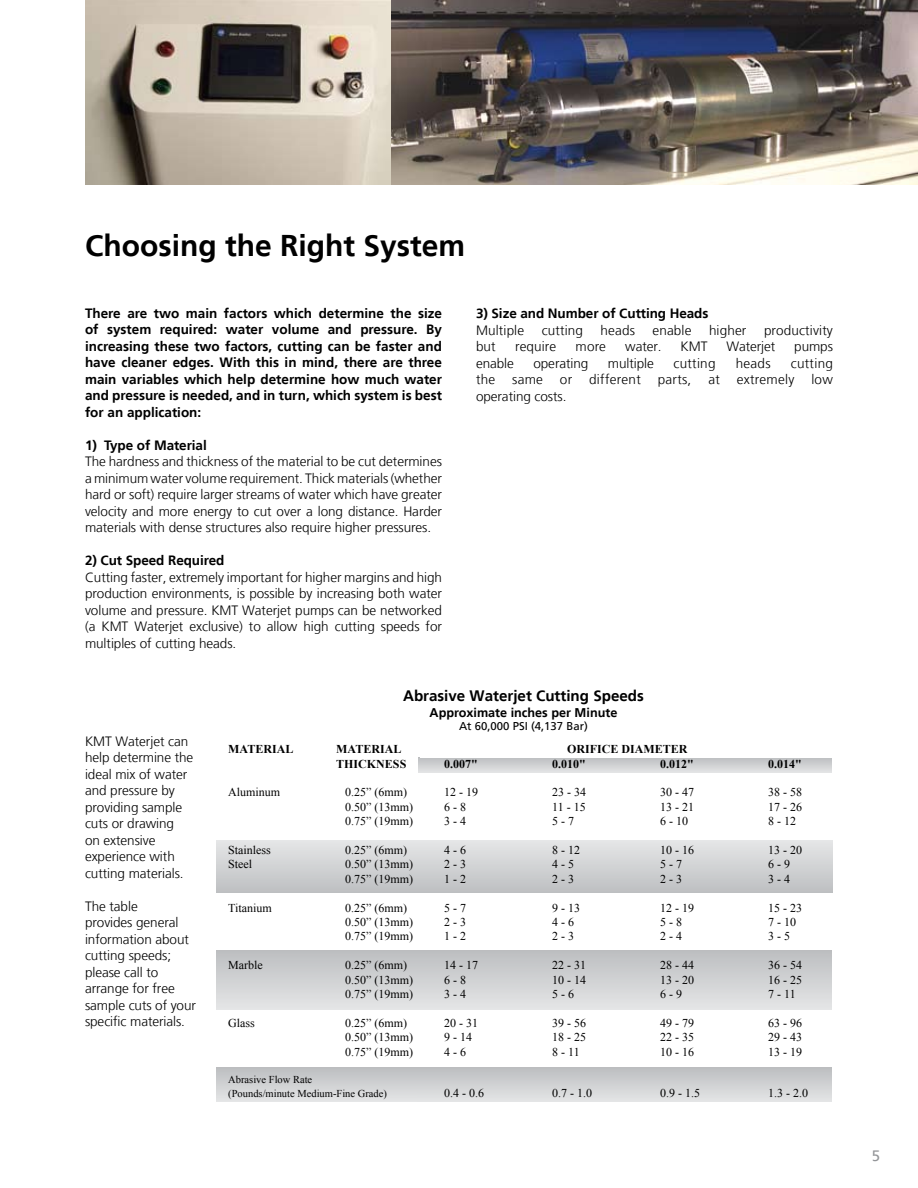
<style>
.page{position:relative;width:918px;height:1188px;background:#fff}
.page>*{position:absolute;margin:0;border:0;box-sizing:border-box;transform-origin:0 0}
.t1{font:700 30px "Frutiger";color:#000}
.t2{font:700 15.15px "Frutiger";color:#000}
.t3{font:15px "Frutiger";color:#939598}
.t4{font:300 13.5px/16.5px "Frutiger";letter-spacing:-.005em;color:#000;text-align:justify}
.t5{font:700 13.5px/16.5px "Frutiger";letter-spacing:-.005em;color:#000;text-align:justify}
.t6{font:300 13.5px "Frutiger";letter-spacing:.02em;color:#000}
.t7{font:700 12.6px "Frutiger";color:#000}
.t8{font:12px "Times New Roman";color:#000}
.t9{font:700 12px "Times New Roman";color:#000}
.t10{font:11.4px "Frutiger";color:#000}
.t11{font:10.5px/14.4px "Times New Roman";color:#000}
</style>
<div class="page">
<div style="left:216px;top:950px;width:616px;height:60px;background:linear-gradient(to bottom,#bcbec0,#e4e5e6)"></div>
<div style="left:217px;top:1068px;width:615px;height:34px;background:linear-gradient(to bottom,#bdbfc1,#e3e4e5)"></div>
<div style="left:216px;top:841px;width:617px;height:52px;background:linear-gradient(to bottom,#e5e6e7,#bec0c2)"></div>
<svg style="left:418px;top:758px;width:414px;height:14px;background:#cfd1d2"></svg>
<div style="left:217px;top:1068px;width:199px;height:34px;background:linear-gradient(to bottom,#bdbfc1,#e3e4e5)"></div>
<img style="left:85px;top:0;width:833px;height:185px">
<h1 class="t1" style="left:85px;top:228px;width:382px">Choosing the Right System</h1>
<p class="t5" style="left:85px;top:305px;width:358px">There are two main factors which determine the size of system required: water volume and pressure. By increasing these two factors, cutting can be faster and have cleaner edges. With this in mind, there are three main variables which help determine how much water and pressure is needed, and in turn, which system is best for an application:</p>
<p class="t5" style="left:85px;top:437px;width:123px">1) Type of Material</p>
<p class="t4" style="left:85px;top:453px;width:359px">The hardness and thickness of the material to be cut determines a minimum water volume requirement. Thick materials (whether hard or soft) require larger streams of water which have greater velocity and more energy to cut over a long distance. Harder materials with dense structures also require higher pressures.</p>
<p class="t5" style="left:85px;top:552px;width:141px">2) Cut Speed Required</p>
<p class="t4" style="left:85px;top:569px;width:358px">Cutting faster, extremely important for higher margins and high production environments, is possible by increasing both water volume and pressure. KMT Waterjet pumps can be networked (a KMT Waterjet exclusive) to allow high cutting speeds for multiples of cutting heads.</p>
<p class="t2" style="left:403px;top:687px;width:242px">Abrasive Waterjet Cutting Speeds</p>
<p class="t7" style="left:430px;top:705px;width:189px">Approximate inches per Minute</p>
<p class="t10" style="left:459px;top:719px;width:130px">At 60,000 PSI (4,137 Bar)</p>
<p class="t9" style="left:228px;top:741px;width:67px">MATERIAL</p>
<p class="t9" style="left:336px;top:741px;width:67px">MATERIAL</p>
<p class="t9" style="left:567px;top:741px;width:122px">ORIFICE DIAMETER</p>
<p class="t9" style="left:336px;top:755px;width:72px">THICKNESS</p>
<p class="t9" style="left:444px;top:755px;width:35px">0.007"</p>
<p class="t9" style="left:552px;top:755px;width:35px">0.010"</p>
<p class="t9" style="left:660px;top:755px;width:35px">0.012"</p>
<p class="t9" style="left:768px;top:755px;width:35px">0.014"</p>
<p class="t8" style="left:228px;top:784px;width:54px">Aluminum</p>
<p class="t8" style="left:345px;top:784px;width:63px">0.25” (6mm)</p>
<p class="t8" style="left:444px;top:784px;width:35px">12 - 19</p>
<p class="t8" style="left:552px;top:784px;width:35px">23 - 34</p>
<p class="t8" style="left:660px;top:784px;width:35px">30 - 47</p>
<p class="t8" style="left:768px;top:784px;width:35px">38 - 58</p>
<p class="t8" style="left:345px;top:799px;width:69px">0.50” (13mm)</p>
<p class="t8" style="left:444px;top:799px;width:23px">6-8</p>
<p class="t8" style="left:552px;top:799px;width:35px">11 - 15</p>
<p class="t8" style="left:660px;top:799px;width:35px">13 - 21</p>
<p class="t8" style="left:768px;top:799px;width:35px">17 - 26</p>
<p class="t8" style="left:345px;top:813px;width:69px">0.75” (19mm)</p>
<p class="t8" style="left:444px;top:813px;width:23px">3-4</p>
<p class="t8" style="left:552px;top:813px;width:23px">5-7</p>
<p class="t8" style="left:660px;top:813px;width:29px">6-10</p>
<p class="t8" style="left:768px;top:813px;width:29px">8-12</p>
<p class="t8" style="left:228px;top:842px;width:44px">Stainless</p>
<p class="t8" style="left:345px;top:842px;width:63px">0.25” (6mm)</p>
<p class="t8" style="left:444px;top:842px;width:23px">4-6</p>
<p class="t8" style="left:552px;top:842px;width:29px">8-12</p>
<p class="t8" style="left:660px;top:842px;width:35px">10 - 16</p>
<p class="t8" style="left:768px;top:842px;width:35px">13 - 20</p>
<p class="t8" style="left:228px;top:856px;width:25px">Steel</p>
<p class="t8" style="left:345px;top:856px;width:69px">0.50” (13mm)</p>
<p class="t8" style="left:444px;top:856px;width:23px">2-3</p>
<p class="t8" style="left:552px;top:856px;width:23px">4-5</p>
<p class="t8" style="left:660px;top:856px;width:23px">5-7</p>
<p class="t8" style="left:768px;top:856px;width:23px">6-9</p>
<p class="t8" style="left:345px;top:871px;width:69px">0.75” (19mm)</p>
<p class="t8" style="left:444px;top:871px;width:23px">1-2</p>
<p class="t8" style="left:552px;top:871px;width:23px">2-3</p>
<p class="t8" style="left:660px;top:871px;width:23px">2-3</p>
<p class="t8" style="left:768px;top:871px;width:23px">3-4</p>
<p class="t8" style="left:228px;top:899px;width:45px">Titanium</p>
<p class="t8" style="left:345px;top:899px;width:63px">0.25” (6mm)</p>
<p class="t8" style="left:444px;top:899px;width:23px">5-7</p>
<p class="t8" style="left:552px;top:899px;width:29px">9-13</p>
<p class="t8" style="left:660px;top:899px;width:35px">12 - 19</p>
<p class="t8" style="left:768px;top:899px;width:35px">15 - 23</p>
<p class="t8" style="left:345px;top:914px;width:69px">0.50” (13mm)</p>
<p class="t8" style="left:444px;top:914px;width:23px">2-3</p>
<p class="t8" style="left:552px;top:914px;width:23px">4-6</p>
<p class="t8" style="left:660px;top:914px;width:23px">5-8</p>
<p class="t8" style="left:768px;top:914px;width:29px">7-10</p>
<p class="t8" style="left:345px;top:928px;width:69px">0.75” (19mm)</p>
<p class="t8" style="left:444px;top:928px;width:23px">1-2</p>
<p class="t8" style="left:552px;top:928px;width:23px">2-3</p>
<p class="t8" style="left:660px;top:928px;width:23px">2-4</p>
<p class="t8" style="left:768px;top:928px;width:23px">3-5</p>
<p class="t8" style="left:228px;top:957px;width:36px">Marble</p>
<p class="t8" style="left:345px;top:957px;width:63px">0.25” (6mm)</p>
<p class="t8" style="left:444px;top:957px;width:35px">14 - 17</p>
<p class="t8" style="left:552px;top:957px;width:35px">22 - 31</p>
<p class="t8" style="left:660px;top:957px;width:35px">28 - 44</p>
<p class="t8" style="left:768px;top:957px;width:35px">36 - 54</p>
<p class="t8" style="left:345px;top:971px;width:69px">0.50” (13mm)</p>
<p class="t8" style="left:444px;top:971px;width:23px">6-8</p>
<p class="t8" style="left:552px;top:971px;width:35px">10 - 14</p>
<p class="t8" style="left:660px;top:971px;width:35px">13 - 20</p>
<p class="t8" style="left:768px;top:971px;width:35px">16 - 25</p>
<p class="t8" style="left:345px;top:986px;width:69px">0.75” (19mm)</p>
<p class="t8" style="left:444px;top:986px;width:23px">3-4</p>
<p class="t8" style="left:552px;top:986px;width:23px">5-6</p>
<p class="t8" style="left:660px;top:986px;width:23px">6-9</p>
<p class="t8" style="left:768px;top:986px;width:29px">7-11</p>
<p class="t8" style="left:228px;top:1015px;width:28px">Glass</p>
<p class="t8" style="left:345px;top:1015px;width:63px">0.25” (6mm)</p>
<p class="t8" style="left:444px;top:1015px;width:35px">20 - 31</p>
<p class="t8" style="left:552px;top:1015px;width:35px">39 - 56</p>
<p class="t8" style="left:660px;top:1015px;width:35px">49 - 79</p>
<p class="t8" style="left:768px;top:1015px;width:35px">63 - 96</p>
<p class="t8" style="left:345px;top:1029px;width:69px">0.50” (13mm)</p>
<p class="t8" style="left:444px;top:1029px;width:29px">9-14</p>
<p class="t8" style="left:552px;top:1029px;width:35px">18 - 25</p>
<p class="t8" style="left:660px;top:1029px;width:35px">22 - 35</p>
<p class="t8" style="left:768px;top:1029px;width:35px">29 - 43</p>
<p class="t8" style="left:345px;top:1043px;width:69px">0.75” (19mm)</p>
<p class="t8" style="left:444px;top:1043px;width:23px">4-6</p>
<p class="t8" style="left:552px;top:1043px;width:29px">8-11</p>
<p class="t8" style="left:660px;top:1043px;width:35px">10 - 16</p>
<p class="t8" style="left:768px;top:1043px;width:35px">13 - 19</p>
<p class="t11" style="left:228px;top:1072px;width:160px">Abrasive Flow Rate<br>(Pounds/minute Medium-Fine Grade)</p>
<p class="t5" style="left:476px;top:305px;width:234px">3) Size and Number of Cutting Heads</p>
<p class="t4" style="left:476px;top:322px;width:50px">Multiple</p>
<p class="t4" style="left:542px;top:322px;width:43px">cutting</p>
<p class="t4" style="left:601px;top:322px;width:36px">heads</p>
<p class="t4" style="left:653px;top:322px;width:40px">enable</p>
<p class="t4" style="left:709px;top:322px;width:39px">higher</p>
<p class="t4" style="left:764px;top:322px;width:70px">productivity</p>
<p class="t4" style="left:476px;top:338px;width:21px">but</p>
<p class="t4" style="left:515px;top:338px;width:43px">require</p>
<p class="t4" style="left:576px;top:338px;width:32px">more</p>
<p class="t4" style="left:625px;top:338px;width:38px">water.</p>
<p class="t4" style="left:681px;top:338px;width:28px">KMT</p>
<p class="t4" style="left:726px;top:338px;width:51px">Waterjet</p>
<p class="t4" style="left:794px;top:338px;width:40px">pumps</p>
<p class="t4" style="left:476px;top:355px;width:39px">enable</p>
<p class="t4" style="left:533px;top:355px;width:56px">operating</p>
<p class="t4" style="left:608px;top:355px;width:48px">multiple</p>
<p class="t6" style="left:673px;top:355px;width:44px">cutting</p>
<p class="t4" style="left:736px;top:355px;width:36px">heads</p>
<p class="t6" style="left:791px;top:355px;width:44px">cutting</p>
<p class="t4" style="left:476px;top:371px;width:21px">the</p>
<p class="t4" style="left:512px;top:371px;width:32px">same</p>
<p class="t4" style="left:560px;top:371px;width:14px">or</p>
<p class="t6" style="left:589px;top:372px;width:53px">different</p>
<p class="t4" style="left:658px;top:371px;width:35px">parts,</p>
<p class="t4" style="left:708px;top:371px;width:13px">at</p>
<p class="t6" style="left:737px;top:372px;width:59px">extremely</p>
<p class="t4" style="left:811px;top:371px;width:23px">low</p>
<p class="t4" style="left:476px;top:388px;width:92px">operating costs.</p>
<p class="t4" style="left:85px;top:733px;width:110px;text-align:left">KMT Waterjet can help determine the ideal mix of water and pressure by providing sample cuts or drawing<br>on extensive experience with cutting materials.</p>
<p class="t4" style="left:85px;top:898px;width:112px;text-align:left">The table<br>provides general information about cutting speeds; please call to arrange for free sample cuts of your specific materials.</p>
<p class="t8" style="left:444px;top:1085px;width:41px">0.4 - 0.6</p>
<p class="t8" style="left:552px;top:1085px;width:41px">0.7 - 1.0</p>
<p class="t8" style="left:660px;top:1085px;width:41px">0.9 - 1.5</p>
<p class="t8" style="left:768px;top:1085px;width:41px">1.3 - 2.0</p>
<p class="t3" style="left:872px;top:1147px;width:10px">5</p>
</div>
